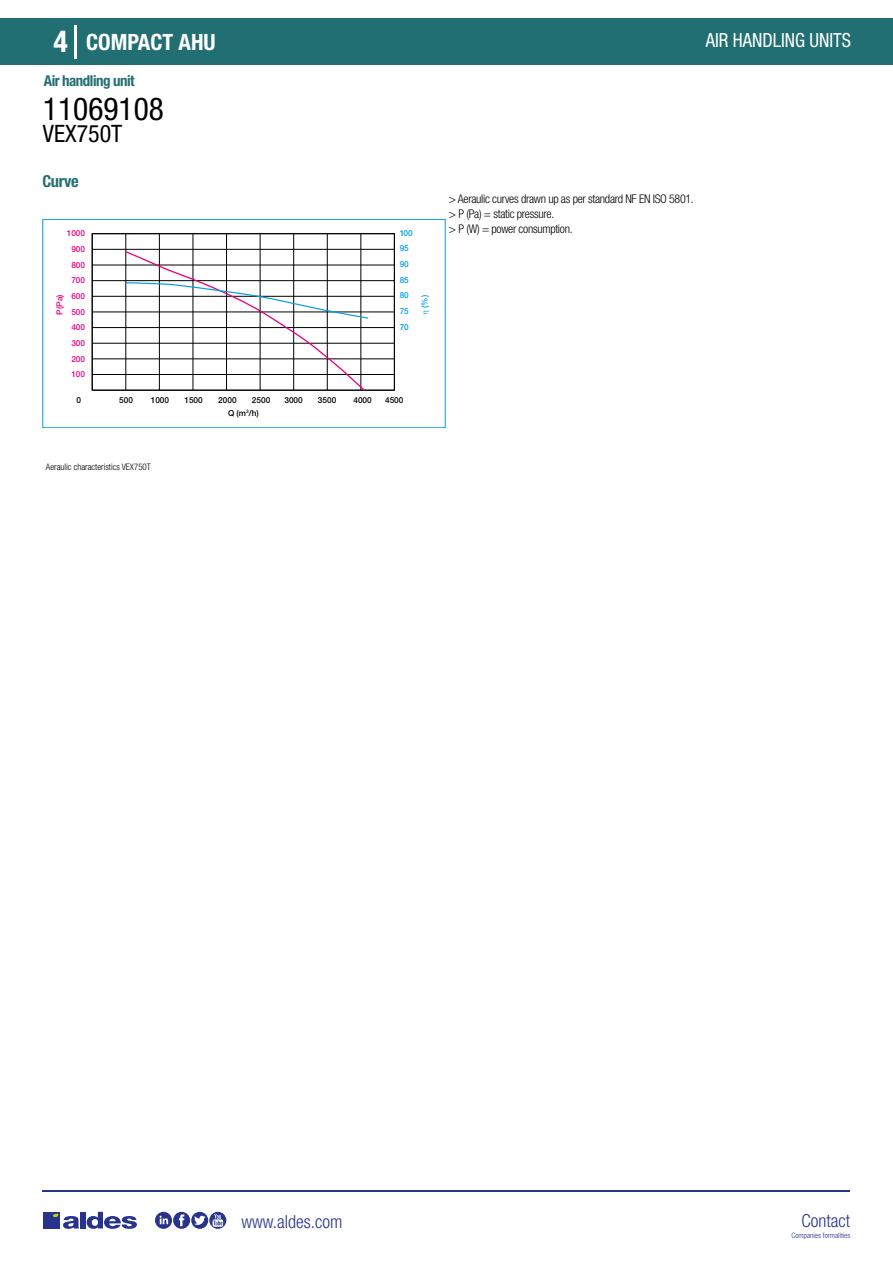
<style>
.page{position:relative;width:893px;height:1263px;background:#fff}
.page>*{position:absolute;margin:0;border:0;box-sizing:border-box;transform-origin:0 0}
.t1{font:condensed 31.5px "Helvetica Neue LT Std";color:#000}
.t2{font:700 condensed 30px "Helvetica Neue LT Std";color:#fff}
.t3{font:condensed 24px "Helvetica Neue LT Std";color:#000}
.t4{font:700 condensed 22.5px "Helvetica Neue LT Std";color:#fff}
.t5{font:condensed 19.5px "Helvetica Neue LT Std";color:#fff;scale:.95 1}
.t6{font:300 condensed 18px "Helvetica Neue";color:#28348b}
.t7{font:700 condensed 16.5px "Helvetica Neue LT Std";letter-spacing:-.025em;color:#226f73}
.t8{font:700 condensed 15px "Helvetica Neue LT Std";letter-spacing:-.035em;color:#226f73}
.t9{font:300 condensed 12px/15px "Helvetica Neue LT Std";letter-spacing:-.025em;color:#000}
.t10{font:300 condensed 9px "Helvetica Neue";color:#000}
.t11{font:500 8.25px "Helvetica Neue";color:#000}
.t12{font:500 8.25px/15.6px "Helvetica Neue";color:#e6007d;text-align:center}
.t13{font:500 8.25px "Helvetica Neue";color:#009fe3}
.t14{font:300 condensed 7.5px "Helvetica Neue";color:#28348b}
</style>
<div class="page">
<div style="left:0;top:18px;width:893px;height:46px;background:#226f73"></div>
<hr style="left:74px;top:25px;width:2px;height:33px;background:#fff">
<hr style="left:43px;top:1190px;width:807px;height:1px;background:#28348b">
<svg style="left:155px;top:1212px;width:71px;height:17px"></svg>
<div style="left:43px;top:1212px;width:17px;height:16px;background:#28348b"></div>
<div style="left:80px;top:1212px;width:6px;height:16px;background:#28348b"></div>
<svg style="left:87px;top:1212px;width:50px;height:17px"></svg>
<svg style="left:53px;top:1213px;width:26px;height:16px"></svg>
<hr style="left:126px;top:234px;width:1px;height:156px;background:#000">
<hr style="left:159px;top:234px;width:1px;height:156px;background:#000">
<hr style="left:193px;top:234px;width:1px;height:156px;background:#000">
<hr style="left:226px;top:234px;width:1px;height:156px;background:#000">
<hr style="left:260px;top:234px;width:1px;height:156px;background:#000">
<hr style="left:293px;top:234px;width:1px;height:156px;background:#000">
<hr style="left:327px;top:234px;width:1px;height:156px;background:#000">
<hr style="left:361px;top:234px;width:1px;height:156px;background:#000">
<hr style="left:92px;top:374px;width:302px;height:1px;background:#000">
<hr style="left:92px;top:359px;width:302px;height:1px;background:#000">
<hr style="left:92px;top:343px;width:302px;height:1px;background:#000">
<hr style="left:92px;top:327px;width:302px;height:1px;background:#000">
<hr style="left:92px;top:312px;width:302px;height:1px;background:#000">
<hr style="left:92px;top:296px;width:302px;height:1px;background:#000">
<hr style="left:92px;top:280px;width:302px;height:1px;background:#000">
<hr style="left:92px;top:265px;width:302px;height:1px;background:#000">
<hr style="left:92px;top:249px;width:302px;height:1px;background:#000">
<div style="left:92px;top:233px;width:303px;height:158px;border:1px solid #000"></div>
<svg style="left:124px;top:250px;width:245px;height:141px"></svg>
<div style="left:43px;top:219px;width:402px;height:209px;border:1px solid #009fe3"></div>
<h2 class="t2" style="left:54px;top:24px;width:16px">4</h2>
<h3 class="t4" style="left:86px;top:28px;width:131px">COMPACT AHU</h3>
<h3 class="t5" style="left:706px;top:29px;width:154px">AIR HANDLING UNITS</h3>
<p class="t8" style="left:44px;top:71px;width:92px">Air handling unit</p>
<h1 class="t1" style="left:43px;top:91px;width:122px">11069108</h1>
<h3 class="t3" style="left:43px;top:120px;width:81px">VEX750T</h3>
<h3 class="t7" style="left:43px;top:171px;width:38px">Curve</h3>
<p class="t12" style="left:67px;top:225px;width:20px">1000<br>900</p>
<p class="t12" style="left:71px;top:257px;width:15px">800</p>
<p class="t12" style="left:71px;top:273px;width:15px">700</p>
<p class="t13" style="left:400px;top:228px;width:14px">100</p>
<p class="t13" style="left:400px;top:259px;width:11px">90</p>
<p class="t13" style="left:400px;top:243px;width:11px">95</p>
<p class="t13" style="left:400px;top:275px;width:11px">85</p>
<p class="t13" style="left:400px;top:291px;width:11px">80</p>
<p class="t12" style="left:71px;top:288px;width:15px">600</p>
<p class="t12" style="left:52px;top:315px;width:22px;rotate:-90deg">P(Pa)</p>
<p class="t13" style="left:419px;top:308px;width:14px;rotate:-90deg">(%)</p>
<p class="t13" style="left:400px;top:306px;width:11px">75</p>
<p class="t12" style="left:71px;top:304px;width:15px">500</p>
<p class="t12" style="left:71px;top:320px;width:15px">400</p>
<p class="t12" style="left:71px;top:335px;width:15px">300</p>
<p class="t12" style="left:71px;top:351px;width:15px">200</p>
<p class="t12" style="left:71px;top:367px;width:15px">100</p>
<p class="t13" style="left:400px;top:322px;width:11px">70</p>
<p class="t11" style="left:77px;top:395px;width:6px">0</p>
<p class="t11" style="left:119px;top:395px;width:15px">500</p>
<p class="t11" style="left:151px;top:395px;width:20px">1000</p>
<p class="t11" style="left:184px;top:395px;width:20px">1500</p>
<p class="t11" style="left:218px;top:395px;width:20px">2000</p>
<p class="t11" style="left:252px;top:395px;width:20px">2500</p>
<p class="t11" style="left:284px;top:395px;width:20px">3000</p>
<p class="t11" style="left:318px;top:395px;width:20px">3500</p>
<p class="t11" style="left:353px;top:395px;width:20px">4000</p>
<p class="t11" style="left:385px;top:395px;width:20px">4500</p>
<p class="t10" style="left:46px;top:461px;width:107px">Aeraulic characteristics VEX750T</p>
<p class="t11" style="left:228px;top:408px;width:32px">Q (m<sup>3</sup>/h)</p>
<p class="t9" style="left:449px;top:192px;width:246px">&gt; Aeraulic curves drawn up as per standard NF EN ISO 5801. &gt; P (Pa) = static pressure.<br>&gt; P (W) = power consumption.</p>
<h3 class="t6" style="left:241px;top:1211px;width:102px">www.aldes.com</h3>
<h3 class="t6" style="left:801px;top:1211px;width:50px">Contact</h3>
<p class="t14" style="left:791px;top:1230px;width:60px">Companies formalities</p>
</div>
